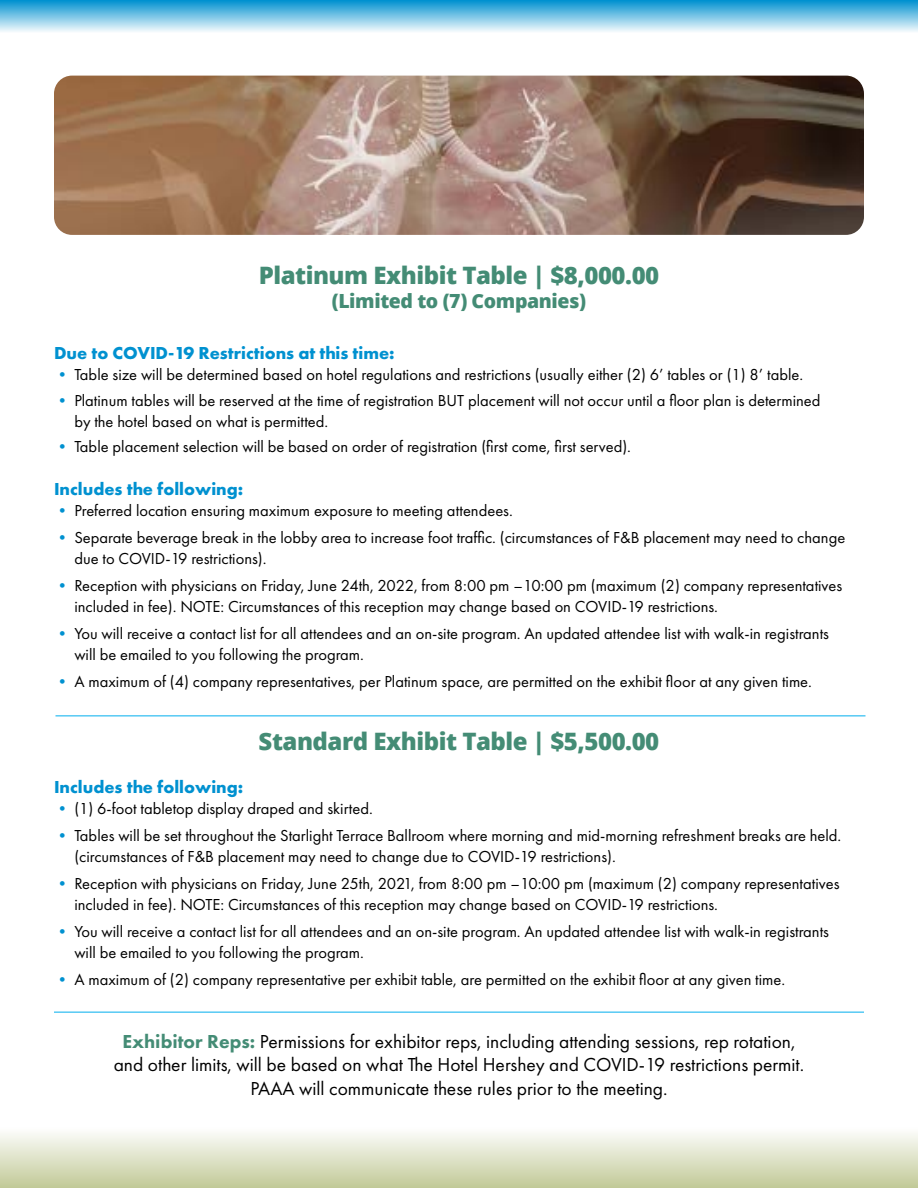
<style>
.page{position:relative;width:918px;height:1188px;background:#fff}
.page>*{position:absolute;margin:0;border:0;box-sizing:border-box;transform-origin:0 0}
.t1{font:800 24px "Open Sans";letter-spacing:-.02em;color:#448c75}
.t2{font:19.5px/23.4px "Futura PT";color:#000;text-align:center}
.t3{font:800 19.5px "Open Sans";letter-spacing:-.02em;color:#448c75}
.t4{font:700 18px "Futura PT";color:#0091d0}
.t5{font:16.5px/21px "Futura PT";color:#000}
.s1{color:#0091d0}
.s2{font-weight:800;color:#448c75}
</style>
<div class="page">
<img style="left:54px;top:76px;width:810px;height:159px">
<hr style="left:56px;top:716px;width:810px;height:1px;background:#00aeef">
<hr style="left:54px;top:1012px;width:810px;height:1px;background:#00aeef">
<div style="left:0;top:1128px;width:918px;height:60px;background:linear-gradient(to bottom,#fefefd,#c3ca99)"></div>
<div style="left:0;top:0;width:918px;height:32px;background:linear-gradient(to bottom,#0090cf,#ebf6fb)"></div>
<h1 class="t1" style="left:259px;top:257px;width:402px">Platinum Exhibit Table | $8,000.00</h1>
<p class="t3" style="left:332px;top:286px;width:256px">(Limited to (7) Companies)</p>
<p class="t4" style="left:54px;top:342px;width:342px">Due to COVID-19 Restrictions at this time:</p>
<p class="t5" style="left:54px;top:364px;width:751px"><span class="s1">•</span> Table size will be determined based on hotel regulations and restrictions (usually either (2) 6’ tables or (1) 8’ table.</p>
<p class="t5" style="left:74px;top:390px;width:748px;text-indent:-20px"><span class="s1">•</span> Platinum tables will be reserved at the time of registration BUT placement will not occur until a floor plan is determined by the hotel based on what is permitted.</p>
<p class="t5" style="left:54px;top:436px;width:579px"><span class="s1">•</span> Table placement selection will be based on order of registration (first come, first served).</p>
<p class="t4" style="left:54px;top:477px;width:191px">Includes the following:</p>
<p class="t5" style="left:54px;top:500px;width:460px"><span class="s1">•</span> Preferred location ensuring maximum exposure to meeting attendees.</p>
<p class="t5" style="left:74px;top:527px;width:772px;text-indent:-20px"><span class="s1">•</span> Separate beverage break in the lobby area to increase foot traffic. (circumstances of F&amp;B placement may need to change due to COVID-19 restrictions).</p>
<p class="t5" style="left:74px;top:575px;width:770px;text-indent:-20px"><span class="s1">•</span> Reception with physicians on Friday, June 24th, 2022, from 8:00 pm –10:00 pm (maximum (2) company representatives included in fee). NOTE: Circumstances of this reception may change based on COVID-19 restrictions.</p>
<p class="t5" style="left:74px;top:623px;width:756px;text-indent:-20px"><span class="s1">•</span> You will receive a contact list for all attendees and an on-site program. An updated attendee list with walk-in registrants will be emailed to you following the program.</p>
<p class="t5" style="left:54px;top:671px;width:760px"><span class="s1">•</span> A maximum of (4) company representatives, per Platinum space, are permitted on the exhibit floor at any given time.</p>
<h1 class="t1" style="left:259px;top:723px;width:402px">Standard Exhibit Table | $5,500.00</h1>
<p class="t4" style="left:54px;top:775px;width:191px">Includes the following:</p>
<p class="t5" style="left:54px;top:798px;width:320px"><span class="s1">•</span> (1) 6-foot tabletop display draped and skirted.</p>
<p class="t5" style="left:74px;top:825px;width:768px;text-indent:-20px"><span class="s1">•</span> Tables will be set throughout the Starlight Terrace Ballroom where morning and mid-morning refreshment breaks are held. (circumstances of F&amp;B placement may need to change due to COVID-19 restrictions).</p>
<p class="t5" style="left:74px;top:873px;width:767px;text-indent:-20px"><span class="s1">•</span> Reception with physicians on Friday, June 25th, 2021, from 8:00 pm –10:00 pm (maximum (2) company representatives included in fee). NOTE: Circumstances of this reception may change based on COVID-19 restrictions.</p>
<p class="t5" style="left:74px;top:921px;width:756px;text-indent:-20px"><span class="s1">•</span> You will receive a contact list for all attendees and an on-site program. An updated attendee list with walk-in registrants will be emailed to you following the program.</p>
<p class="t5" style="left:54px;top:969px;width:733px"><span class="s1">•</span> A maximum of (2) company representative per exhibit table, are permitted on the exhibit floor at any given time.</p>
<p class="t2" style="left:114px;top:1030px;width:692px"><span class="s2">Exhibitor Reps:</span> Permissions for exhibitor reps, including attending sessions, rep rotation, and other limits, will be based on what The Hotel Hershey and COVID-19 restrictions permit.<br>PAAA will communicate these rules prior to the meeting.</p>
</div>
